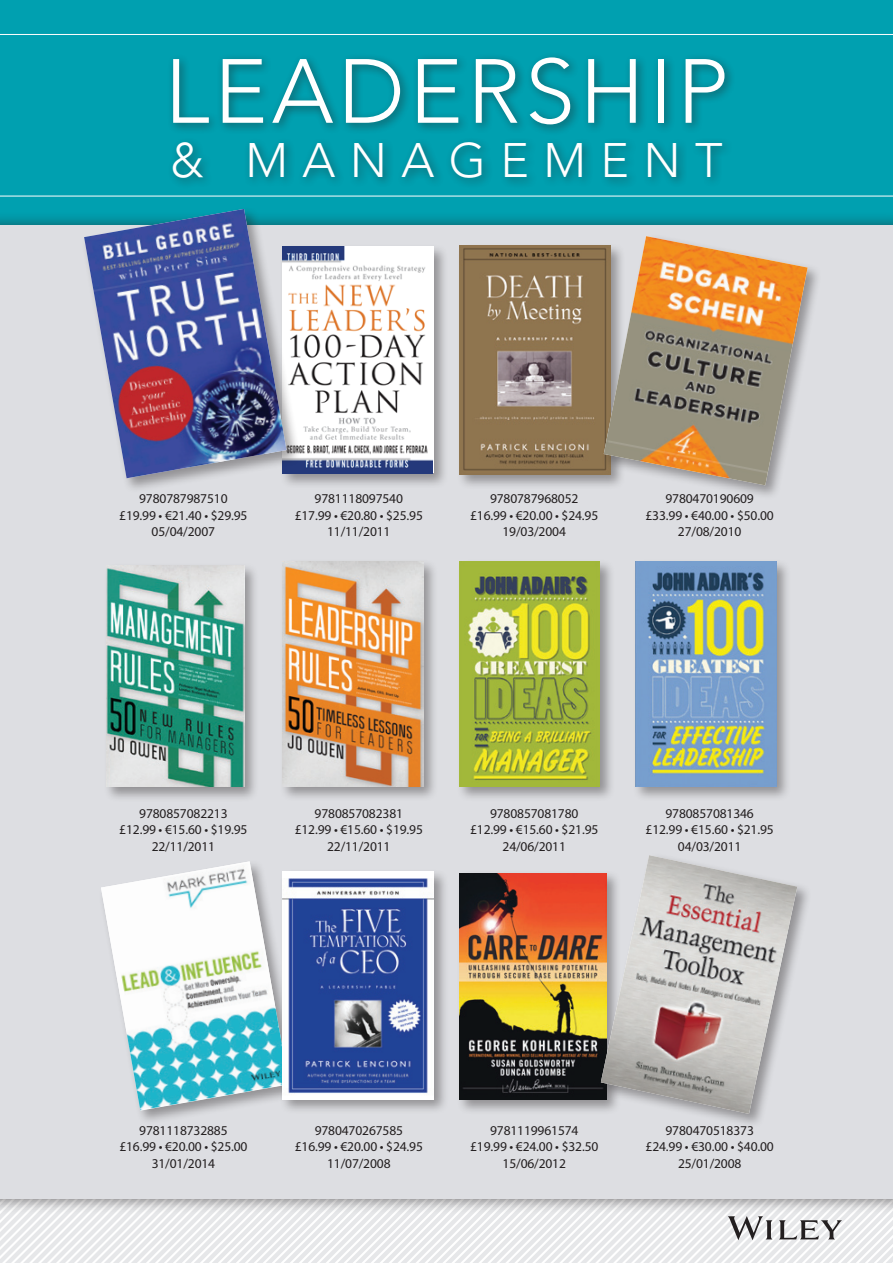
<style>
.page{position:relative;width:893px;height:1263px;background:#fff}
.page>*{position:absolute;margin:0;border:0;box-sizing:border-box;transform-origin:0 0}
.t1{font:300 90px "Avenir";letter-spacing:.05em;color:#fff}
.t2{font:300 48px "Avenir";letter-spacing:.3em;color:#fff}
.t3{font:13.5px/16.5px "Myriad Pro";letter-spacing:-.01em;color:#231f20;text-align:center}
</style>
<div class="page">
<svg style="left:0;top:1213px;width:893px;height:50px;fill:#e6e7e9"></svg>
<div style="left:0;top:0;width:893px;height:255px;background:#00a0b0"></div>
<div style="left:0;top:211px;width:893px;height:1002px;background:#231f20;opacity:.6"></div>
<div style="left:0;top:225px;width:893px;height:974px;background:#dddee2"></div>
<hr style="left:0;top:196px;width:893px;height:1px;background:#fff">
<hr style="left:0;top:34px;width:893px;height:1px;background:#fff">
<svg style="left:728px;top:1216px;width:114px;height:24px"></svg>
<div style="left:456px;top:243px;width:169px;height:246px;background:#231f20;opacity:.4"></div>
<img style="left:459px;top:246px;width:142px;height:228px">
<div style="left:280px;top:244px;width:169px;height:244px;background:#231f20;opacity:.4"></div>
<img style="left:301px;top:247px;width:132px;height:226px">
<div style="left:601px;top:234px;width:221px;height:266px;background:#231f20;opacity:.4"></div>
<img style="left:604px;top:236px;width:204px;height:249px">
<div style="left:280px;top:558px;width:159px;height:244px;background:#231f20;opacity:.4"></div>
<img style="left:283px;top:561px;width:140px;height:225px">
<div style="left:103px;top:563px;width:156px;height:239px;background:#231f20;opacity:.4"></div>
<img style="left:106px;top:566px;width:138px;height:220px">
<div style="left:99px;top:859px;width:204px;height:266px;background:#231f20;opacity:.4"></div>
<img style="left:101px;top:861px;width:188px;height:249px">
<div style="left:456px;top:558px;width:159px;height:244px;background:#231f20;opacity:.4"></div>
<img style="left:459px;top:561px;width:141px;height:226px">
<div style="left:633px;top:558px;width:158px;height:244px;background:#231f20;opacity:.4"></div>
<img style="left:636px;top:561px;width:140px;height:225px">
<div style="left:280px;top:869px;width:169px;height:245px;background:#231f20;opacity:.4"></div>
<img style="left:283px;top:872px;width:150px;height:227px">
<div style="left:456px;top:870px;width:165px;height:244px;background:#231f20;opacity:.4"></div>
<img style="left:459px;top:873px;width:139px;height:226px">
<div style="left:598px;top:853px;width:214px;height:275px;background:#231f20;opacity:.4"></div>
<img style="left:601px;top:855px;width:196px;height:259px">
<div style="left:82px;top:206px;width:219px;height:287px;background:#231f20;opacity:.4"></div>
<img style="left:84px;top:209px;width:203px;height:269px">
<div style="left:167px;top:51px;width:569px;height:139px;background:#231f20;opacity:.5"></div>
<h1 class="t1" style="left:164px;top:39px;width:566px">LEADERSHIP</h1>
<h2 class="t2" style="left:170px;top:132px;width:554px">&amp; MANAGEMENT</h2>
<p class="t3" style="left:119px;top:491px;width:130px">9780787987510 £19.99 • €21.40 • $29.95<br>05/04/2007</p>
<p class="t3" style="left:295px;top:491px;width:130px">9781118097540 £17.99 • €20.80 • $25.95<br>11/11/2011</p>
<p class="t3" style="left:470px;top:491px;width:130px">9780787968052 £16.99 • €20.00 • $24.95<br>19/03/2004</p>
<p class="t3" style="left:645px;top:491px;width:130px">9780470190609 £33.99 • €40.00 • $50.00<br>27/08/2010</p>
<p class="t3" style="left:119px;top:805px;width:130px">9780857082213 £12.99 • €15.60 • $19.95<br>22/11/2011</p>
<p class="t3" style="left:295px;top:805px;width:130px">9780857082381 £12.99 • €15.60 • $19.95<br>22/11/2011</p>
<p class="t3" style="left:470px;top:805px;width:130px">9780857081780 £12.99 • €15.60 • $21.95<br>24/06/2011</p>
<p class="t3" style="left:646px;top:805px;width:130px">9780857081346 £12.99 • €15.60 • $21.95<br>04/03/2011</p>
<p class="t3" style="left:119px;top:1122px;width:130px">9781118732885 £16.99 • €20.00 • $25.00<br>31/01/2014</p>
<p class="t3" style="left:295px;top:1122px;width:130px">9780470267585 £16.99 • €20.00 • $24.95<br>11/07/2008</p>
<p class="t3" style="left:470px;top:1122px;width:130px">9781119961574 £19.99 • €24.00 • $32.50<br>15/06/2012</p>
<p class="t3" style="left:646px;top:1122px;width:130px">9780470518373 £24.99 • €30.00 • $40.00<br>25/01/2008</p>
</div>
